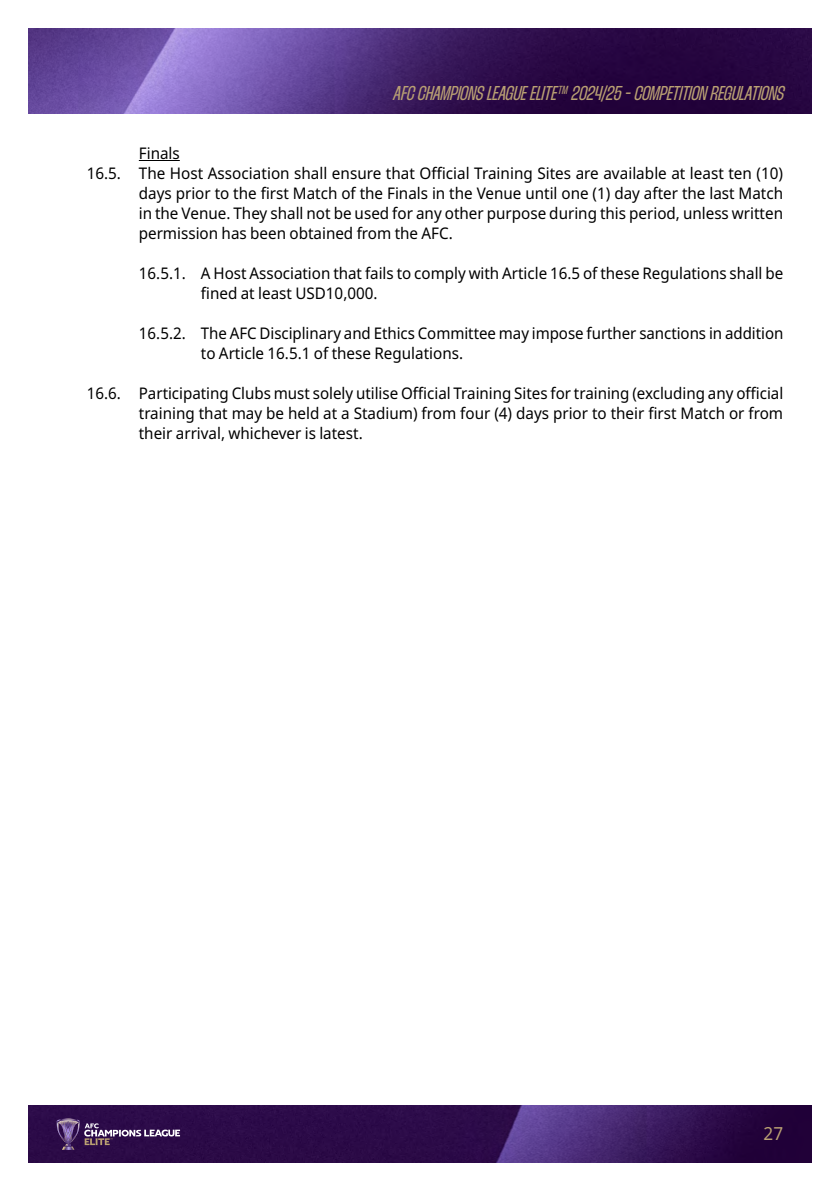
<style>
.page{position:relative;width:840px;height:1191px;background:#fff}
.page>*{position:absolute;margin:0;border:0;box-sizing:border-box;transform-origin:0 0}
.t1{font:20px "AFCCLUBS LC Italic";color:#baa173;scale:.95 1}
.t2{font:18px "Noto Sans";color:#baa173;scale:.95 1}
.t3{font:16px/20px "Noto Sans";color:#000;scale:.95 1}
.t4{font:16px/20px "Noto Sans";color:#000;scale:.94 1}
</style>
<div class="page">
<img style="left:28px;top:28px;width:783px;height:85px">
<img style="left:28px;top:1106px;width:783px;height:56px">
<svg style="left:57px;top:1118px;width:123px;height:32px"></svg>
<hr style="left:139px;top:160px;width:41px;height:1px;background:#000">
<p class="t1" style="left:392px;top:82px;width:412px">AFC CHAMPIONS LEAGUE ELITE<sup>TM</sup> 2024/25 - COMPETITION REGULATIONS</p>
<p class="t3" style="left:139px;top:143px;width:45px">Finals</p>
<p class="t3" style="left:87px;top:163px;width:734px">16.5. The Host Association shall ensure that Official Training Sites are available at least ten (10)</p>
<p class="t3" style="left:139px;top:183px;width:679px">days prior to the first Match of the Finals in the Venue until one (1) day after the last Match</p>
<p class="t3" style="left:139px;top:203px;width:679px">in the Venue. They shall not be used for any other purpose during this period, unless written</p>
<p class="t3" style="left:139px;top:223px;width:332px">permission has been obtained from the AFC.</p>
<p class="t3" style="left:201px;top:263px;width:614px;text-indent:-62px">16.5.1. A Host Association that fails to comply with Article 16.5 of these Regulations shall be fined at least USD10,000.</p>
<p class="t4" style="left:201px;top:323px;width:620px;text-indent:-62px">16.5.2. The AFC Disciplinary and Ethics Committee may impose further sanctions in addition to Article 16.5.1 of these Regulations.</p>
<p class="t4" style="left:139px;top:383px;width:686px;text-align:justify;text-indent:-52px">16.6. Participating Clubs must solely utilise Official Training Sites for training (excluding any official training that may be held at a Stadium) from four (4) days prior to their first Match or from their arrival, whichever is latest.</p>
<p class="t2" style="left:763px;top:1121px;width:22px">27</p>
</div>
